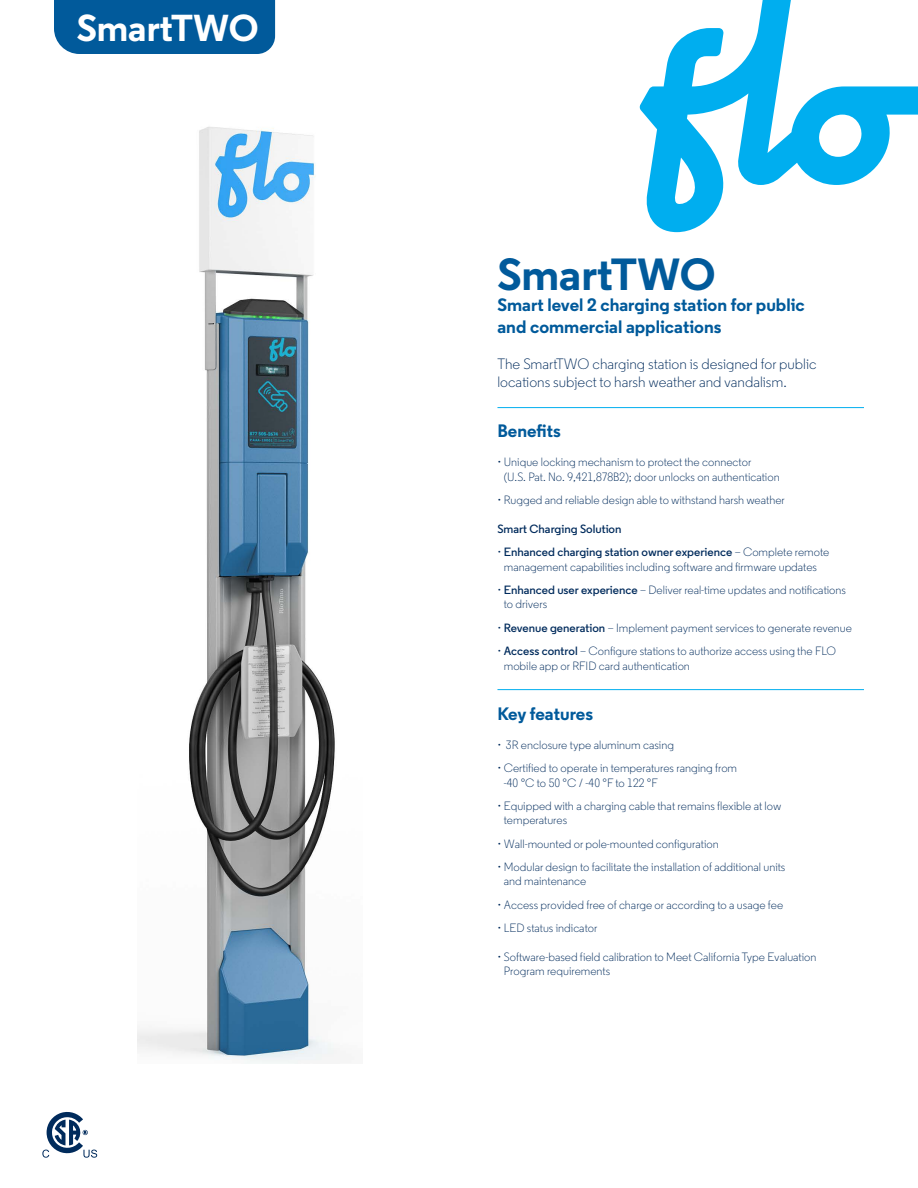
<style>
.page{position:relative;width:918px;height:1188px;background:#fff}
.page>*{position:absolute;margin:0;border:0;box-sizing:border-box;transform-origin:0 0}
.t1{font:700 45px "Regular";color:#015a9b}
.t2{font:700 37.5px "Regular";color:#fff}
.t3{font:700 18px/21.6px "Regular";color:#015a9b}
.t4{font:300 15px/18px "Regular";color:#002b5c}
.t5{font:300 12px/14.4px "Regular";color:#002b5c}
.t6{font:600 12px "Regular";color:#002b5c}
.s1{font-weight:600}
</style>
<div class="page">
<div style="left:54px;top:0;width:221px;height:54px;background:#015a9b"></div>
<hr style="left:497px;top:407px;width:367px;height:1px;background:#00aeef">
<hr style="left:497px;top:689px;width:367px;height:1px;background:#00aeef">
<svg style="left:42px;top:1112px;width:55px;height:46px"></svg>
<svg style="left:640px;top:0;width:278px;height:232px"></svg>
<img style="left:137px;top:127px;width:200px;height:936px">
<h2 class="t2" style="left:77px;top:3px;width:183px">SmartTWO</h2>
<h1 class="t1" style="left:497px;top:245px;width:220px">SmartTWO</h1>
<h3 class="t3" style="left:497px;top:294px;width:309px">Smart level 2 charging station for public and commercial applications</h3>
<p class="t4" style="left:497px;top:355px;width:321px">The SmartTWO charging station is designed for public locations subject to harsh weather and vandalism.</p>
<h3 class="t3" style="left:497px;top:420px;width:65px">Benefits</h3>
<p class="t5" style="left:504px;top:455px;width:277px;text-indent:-6px">• Unique locking mechanism to protect the connector<br>(U.S. Pat. No. 9,421,878B2); door unlocks on authentication</p>
<p class="t5" style="left:497px;top:493px;width:289px">• Rugged and reliable design able to withstand harsh weather</p>
<p class="t6" style="left:497px;top:521px;width:126px">Smart Charging Solution</p>
<p class="t5" style="left:497px;top:545px;width:333px;text-align:center">• <span class="s1">Enhanced charging station owner experience</span> – Complete remote management capabilities including software and firmware updates</p>
<p class="t5" style="left:504px;top:583px;width:344px;text-indent:-6px">• <span class="s1">Enhanced user experience</span> – Deliver real-time updates and notifications to drivers</p>
<p class="t5" style="left:497px;top:620px;width:356px">• <span class="s1">Revenue generation</span> – Implement payment services to generate revenue</p>
<p class="t5" style="left:504px;top:644px;width:334px;text-indent:-6px">• <span class="s1">Access control</span> – Configure stations to authorize access using the FLO mobile app or RFID card authentication</p>
<h3 class="t3" style="left:497px;top:703px;width:97px">Key features</h3>
<p class="t5" style="left:497px;top:737px;width:178px">• 3R enclosure type aluminum casing</p>
<p class="t5" style="left:504px;top:761px;width:235px;text-indent:-6px">• Certified to operate in temperatures ranging from -40 °C to 50 °C / -40 °F to 122 °F</p>
<p class="t5" style="left:504px;top:799px;width:279px;text-indent:-6px">• Equipped with a charging cable that remains flexible at low temperatures</p>
<p class="t5" style="left:497px;top:836px;width:223px">• Wall-mounted or pole-mounted configuration</p>
<p class="t5" style="left:504px;top:860px;width:283px;text-indent:-6px">• Modular design to facilitate the installation of additional units and maintenance</p>
<p class="t5" style="left:497px;top:897px;width:287px">• Access provided free of charge or according to a usage fee</p>
<p class="t5" style="left:497px;top:921px;width:101px">• LED status indicator</p>
<p class="t5" style="left:504px;top:950px;width:314px;text-indent:-6px">• Software-based field calibration to Meet California Type Evaluation<br>Program requirements</p>
</div>
